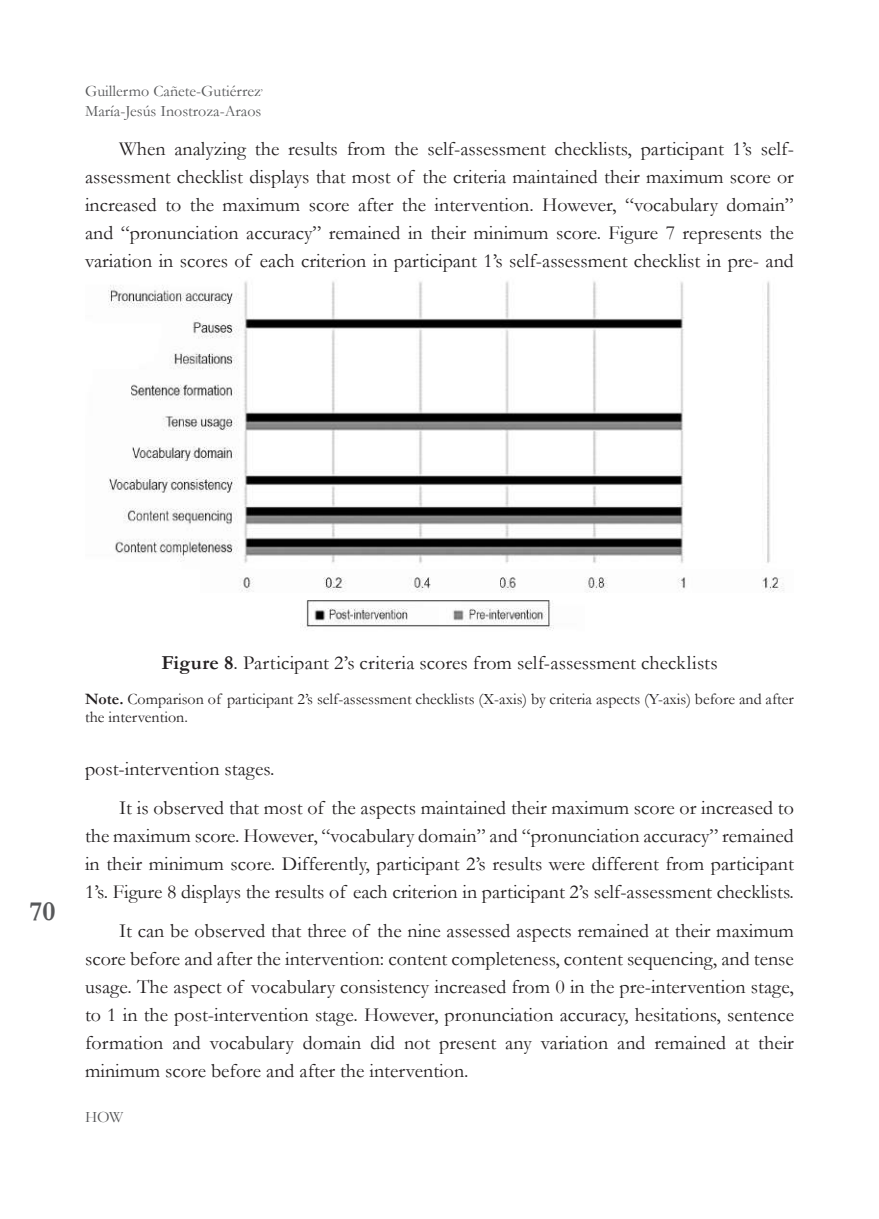
<style>
.page{position:relative;width:879px;height:1219px;background:#fff}
.page>*{position:absolute;margin:0;border:0;box-sizing:border-box;transform-origin:0 0}
.t1{font:700 28px "Garamond";color:#57585a}
.t2{font:20px/28px "Garamond";color:#231f20;text-align:justify}
.t3{font:16px/18px "Garamond";color:#231f20}
.t4{font:16px/20px "Garamond";color:#57585a}
.s1{font-weight:700}
</style>
<div class="page">
<img style="left:108px;top:281px;width:676px;height:350px">
<p class="t4" style="left:85px;top:80px;width:179px">Guillermo Cañete-Gutiérrez<sup>,<br></sup>María-Jesús Inostroza-Araos</p>
<p class="t2" style="left:85px;top:134px;width:710px;text-indent:34px">When analyzing the results from the self-assessment checklists, participant 1’s self&shy;assessment checklist displays that most of the criteria maintained their maximum score or increased to the maximum score after the intervention. However, “vocabulary domain” and “pronunciation accuracy” remained in their minimum score. Figure 7 represents the variation in scores of each criterion in participant 1’s self-assessment checklist in pre- and</p>
<h1 class="t1" style="left:29px;top:892px;width:28px">70</h1>
<p class="t2" style="left:161px;top:648px;width:558px"><span class="s1">Figure 8</span>. Participant 2’s criteria scores from self-assessment checklists</p>
<p class="t3" style="left:85px;top:689px;width:710px"><span class="s1">Note.</span> Comparison of participant 2’s self-assessment checklists (X-axis) by criteria aspects (Y-axis) before and after the intervention.</p>
<p class="t2" style="left:119px;top:748px;width:676px;line-height:39.4px;text-indent:-34px">post-intervention stages.<br>It is observed that most of the aspects maintained their maximum score or increased to</p>
<p class="t2" style="left:85px;top:821px;width:710px">the maximum score. However, “vocabulary domain” and “pronunciation accuracy” remained in their minimum score. Differently, participant 2’s results were different from participant 1’s. Figure 8 displays the results of each criterion in participant 2’s self-assessment checklists.</p>
<p class="t2" style="left:85px;top:916px;width:710px;text-indent:34px">It can be observed that three of the nine assessed aspects remained at their maximum score before and after the intervention: content completeness, content sequencing, and tense usage. The aspect of vocabulary consistency increased from 0 in the pre-intervention stage, to 1 in the post-intervention stage. However, pronunciation accuracy, hesitations, sentence formation and vocabulary domain did not present any variation and remained at their minimum score before and after the intervention.</p>
<p class="t4" style="left:85px;top:1106px;width:40px">HOW</p>
</div>
